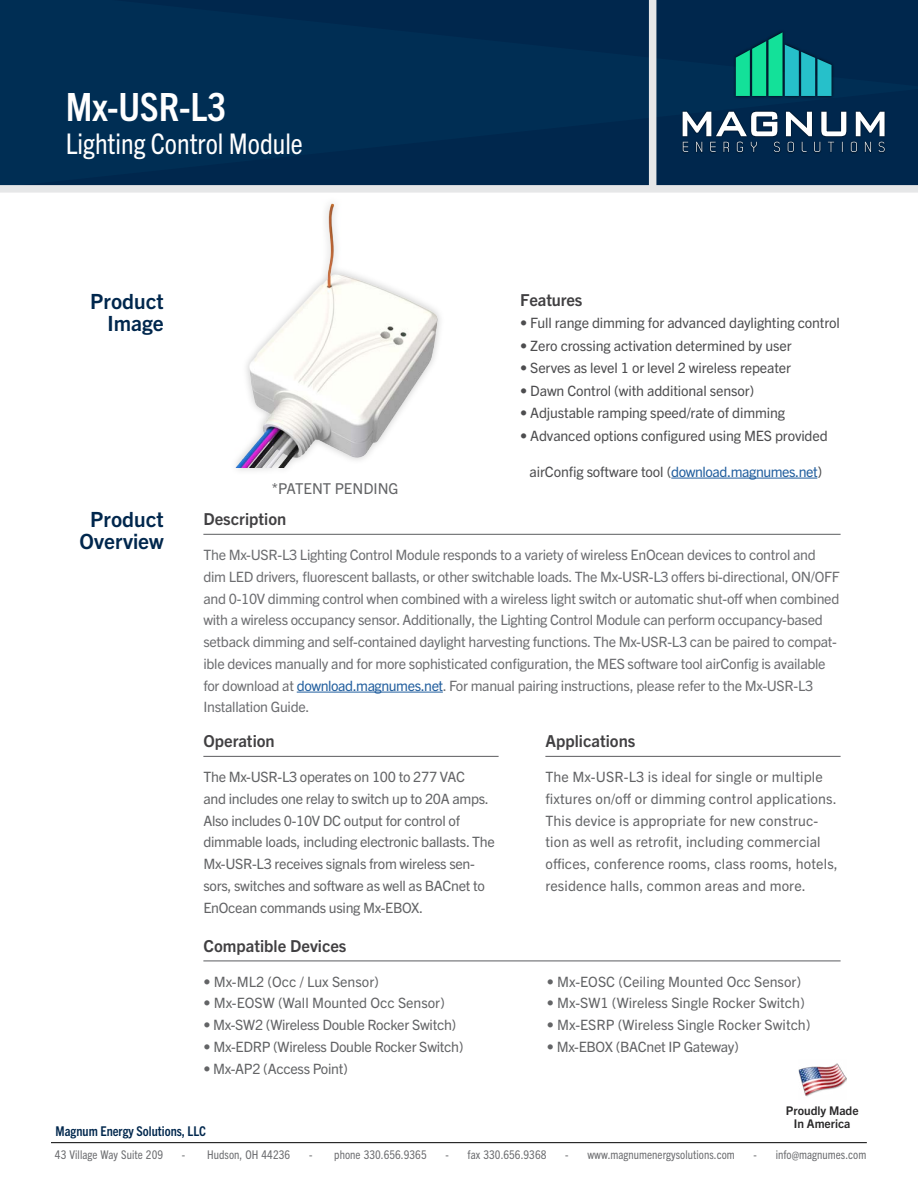
<style>
.page{position:relative;width:918px;height:1188px;background:#fff}
.page>*{position:absolute;margin:0;border:0;box-sizing:border-box;transform-origin:0 0}
.t1{font:700 condensed 39px "Trade Gothic Next LT Pro";color:#fff}
.t2{font:condensed 28.5px "Trade Gothic Next LT Pro";color:#fff}
.t3{font:700 21px/22.5px "Trade Gothic Next LT Pro";color:#00274d;text-align:center}
.t4{font:700 16.5px "Trade Gothic Next LT Pro";color:#414042}
.t5{font:15px "Trade Gothic Next LT Pro";color:#636466}
.t6{font:14.25px/21.8px "Trade Gothic Next LT Pro";letter-spacing:-.005em;color:#636466}
.t7{font:14.25px/21.8px "Trade Gothic Next LT Pro";letter-spacing:-.02em;color:#6d6e71}
.t8{font:14.25px "Trade Gothic Next LT Pro";letter-spacing:-.01em;color:#4d4d4f}
.t9{font:700 condensed 13.5px "Trade Gothic Next LT Pro";color:#00274d}
.t10{font:condensed 12px "Trade Gothic Next LT Pro";letter-spacing:.005em;color:#6d6e71}
.t11{font:700 12px/13.5px "Trade Gothic Next LT Pro";color:#292829;text-align:center}
.s1{color:#215e9e}
</style>
<div class="page">
<div style="left:0;top:0;width:918px;height:185px;background:#002e54"></div>
<div style="left:649px;top:0;width:7px;height:190px;background:#e6e7e8"></div>
<div style="left:0;top:185px;width:918px;height:8px;background:#e6e7e8"></div>
<hr style="left:671px;top:478px;width:146px;height:1px;background:#215e9e">
<hr style="left:203px;top:534px;width:638px;height:1px;background:#6d6e71">
<hr style="left:203px;top:960px;width:638px;height:1px;background:#6d6e71">
<hr style="left:203px;top:756px;width:296px;height:1px;background:#6d6e71">
<hr style="left:545px;top:756px;width:296px;height:1px;background:#6d6e71">
<hr style="left:297px;top:692px;width:146px;height:1px;background:#215e9e">
<img style="left:235px;top:203px;width:205px;height:264px">
<div style="left:733px;top:29px;width:102px;height:70px;background:#000;opacity:.75"></div>
<svg style="left:736px;top:32px;width:96px;height:64px;background:#119187"></svg>
<div style="left:681px;top:110px;width:205px;height:44px;background:#00264b"></div>
<svg style="left:682px;top:106px;width:203px;height:47px"></svg>
<hr style="left:51px;top:1142px;width:816px;height:1px;background:#000">
<img style="left:798px;top:1063px;width:48px;height:34px">
<h1 class="t1" style="left:66px;top:80px;width:162px">Mx-USR-L3</h1>
<h2 class="t2" style="left:66px;top:124px;width:239px">Lighting Control Module</h2>
<h3 class="t3" style="left:90px;top:289px;width:75px;text-align:right">Product<br>Image</h3>
<p class="t5" style="left:272px;top:478px;width:128px">*PATENT PENDING</p>
<p class="t4" style="left:520px;top:288px;width:64px">Features</p>
<p class="t8" style="left:520px;top:313px;width:321px">• Full range dimming for advanced daylighting control</p>
<p class="t8" style="left:520px;top:336px;width:273px">• Zero crossing activation determined by user</p>
<p class="t8" style="left:520px;top:358px;width:272px">• Serves as level 1 or level 2 wireless repeater</p>
<p class="t8" style="left:520px;top:381px;width:236px">• Dawn Control (with additional sensor)</p>
<p class="t8" style="left:520px;top:403px;width:266px">• Adjustable ramping speed/rate of dimming</p>
<p class="t8" style="left:520px;top:426px;width:309px">• Advanced options configured using MES provided</p>
<p class="t8" style="left:530px;top:462px;width:294px">airConfig software tool (<span class="s1">download.magnumes.net</span>)</p>
<h3 class="t3" style="left:80px;top:507px;width:86px">Product<br>Overview</h3>
<p class="t4" style="left:203px;top:508px;width:84px">Description</p>
<p class="t7" style="left:203px;top:543px;width:638px">The Mx-USR-L3 Lighting Control Module responds to a variety of wireless EnOcean devices to control and dim LED drivers, fluorescent ballasts, or other switchable loads. The Mx-USR-L3 offers bi-directional, ON/OFF and 0-10V dimming control when combined with a wireless light switch or automatic shut-off when combined with a wireless occupancy sensor. Additionally, the Lighting Control Module can perform occupancy-based setback dimming and self-contained daylight harvesting functions. The Mx-USR-L3 can be paired to compat&shy;ible devices manually and for more sophisticated configuration, the MES software tool airConfig is available for download at <span class="s1">download.magnumes.net</span>. For manual pairing instructions, please refer to the Mx-USR-L3<br>Installation Guide.</p>
<p class="t4" style="left:203px;top:730px;width:73px">Operation</p>
<p class="t4" style="left:545px;top:730px;width:92px">Applications</p>
<p class="t6" style="left:203px;top:765px;width:293px">The Mx-USR-L3 operates on 100 to 277 VAC<br>and includes one relay to switch up to 20A amps.<br>Also includes 0-10V DC output for control of dimmable loads, including electronic ballasts. The Mx-USR-L3 receives signals from wireless sen&shy;sors, switches and software as well as BACnet to EnOcean commands using Mx-EBOX.</p>
<p class="t6" style="left:545px;top:765px;width:294px">The Mx-USR-L3 is ideal for single or multiple fixtures on/off or dimming control applications.<br>This device is appropriate for new construc&shy;tion as well as retrofit, including commercial offices, conference rooms, class rooms, hotels, residence halls, common areas and more.</p>
<p class="t4" style="left:203px;top:934px;width:145px">Compatible Devices</p>
<p class="t6" style="left:203px;top:970px;width:177px">• Mx-ML2 (Occ / Lux Sensor)</p>
<p class="t6" style="left:547px;top:970px;width:256px">• Mx-EOSC (Ceiling Mounted Occ Sensor)</p>
<p class="t6" style="left:203px;top:991px;width:243px">• Mx-EOSW (Wall Mounted Occ Sensor)</p>
<p class="t6" style="left:547px;top:991px;width:259px">• Mx-SW1 (Wireless Single Rocker Switch)</p>
<p class="t6" style="left:203px;top:1013px;width:255px">• Mx-SW2 (Wireless Double Rocker Switch)</p>
<p class="t6" style="left:547px;top:1013px;width:265px">• Mx-ESRP (Wireless Single Rocker Switch)</p>
<p class="t6" style="left:203px;top:1035px;width:262px">• Mx-EDRP (Wireless Double Rocker Switch)</p>
<p class="t6" style="left:547px;top:1035px;width:194px">• Mx-EBOX (BACnet IP Gateway)</p>
<p class="t6" style="left:203px;top:1057px;width:146px">• Mx-AP2 (Access Point)</p>
<p class="t11" style="left:786px;top:1103px;width:74px">Proudly Made<br>In America</p>
<p class="t9" style="left:56px;top:1122px;width:152px">Magnum Energy Solutions, LLC</p>
<p class="t10" style="left:55px;top:1146px;width:110px">43 Village Way Suite 209</p>
<p class="t10" style="left:182px;top:1146px;width:110px">- Hudson, OH 44236</p>
<p class="t10" style="left:309px;top:1146px;width:119px">- phone 330.656.9365</p>
<p class="t10" style="left:446px;top:1146px;width:103px">- fax 330.656.9368</p>
<p class="t10" style="left:565px;top:1146px;width:171px">- www.magnumenergysolutions.com</p>
<p class="t10" style="left:754px;top:1146px;width:114px">- info@magnumes.com</p>
</div>
